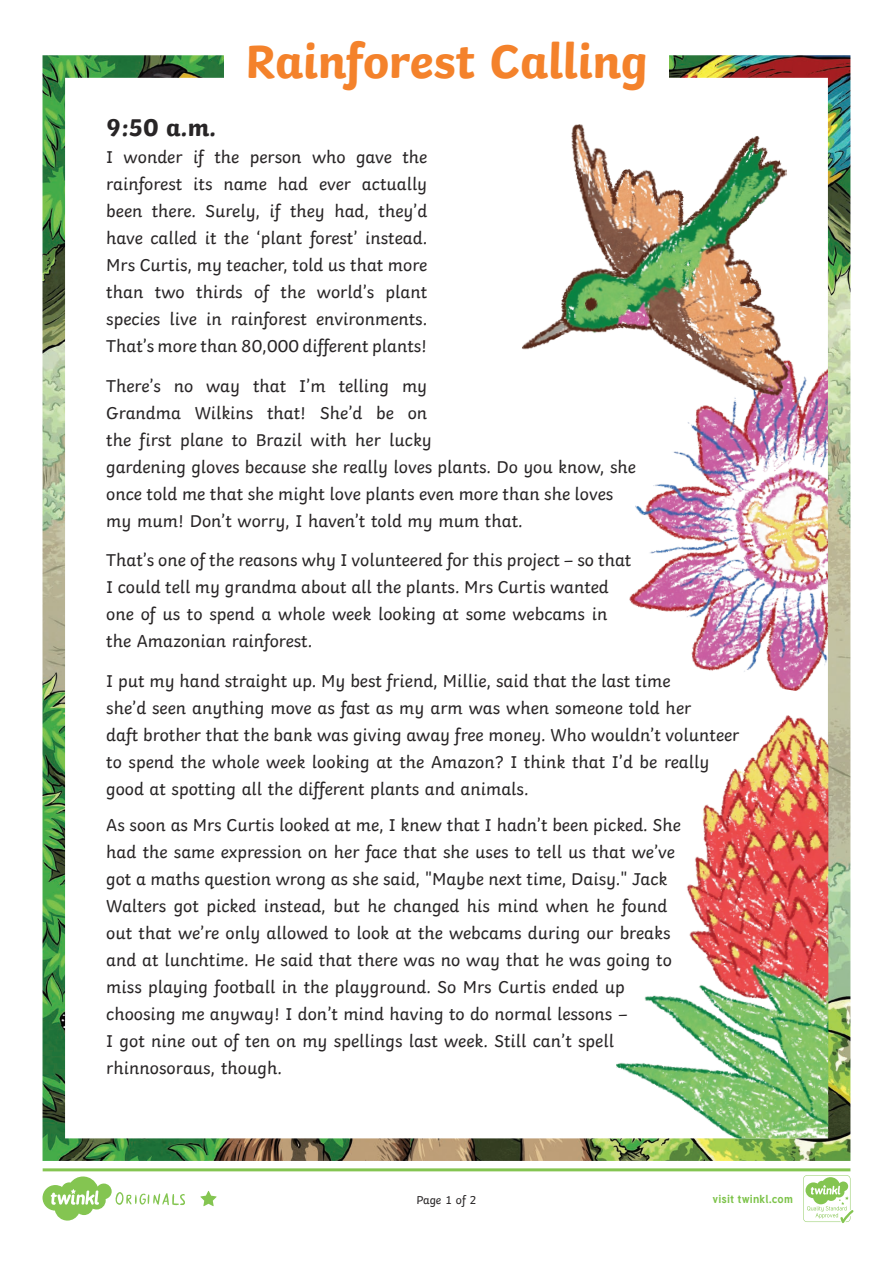
<style>
.page{position:relative;width:893px;height:1263px;background:#fff}
.page>*{position:absolute;margin:0;border:0;box-sizing:border-box;transform-origin:0 0}
.Heading_1{font:700 49.5px "Twinkl";letter-spacing:-.01em;color:#f4822b}
.Heading_2{font:700 25.5px "Twinkl";color:#282526}
.KS2_Body_Copy{font:18px/27px "Twinkl";color:#282526}
.Page_Numbers{font:12px "Twinkl";letter-spacing:-.005em;color:#282526}
.t1{font:700 11.4px "Tuffy";letter-spacing:.015em;color:#7dc34a}
</style>
<div class="page">
<img style="left:43px;top:55px;width:807px;height:1106px">
<div style="left:224px;top:24px;width:445px;height:75px;background:#fff"></div>
<img style="left:608px;top:711px;width:220px;height:427px">
<svg style="left:43px;top:1168px;width:810px;height:55px"></svg>
<p class="Heading_1" style="left:245px;top:20px;width:404px">Rainforest Calling</p>
<p class="Heading_2" style="left:106px;top:106px;width:112px">9:50 a.m.</p>
<p class="KS2_Body_Copy" style="left:106px;top:142px;width:323px;text-align:justify">I wonder if the person who gave the rainforest its name had ever actually been there. Surely, if they had, they’d have called it the ‘plant forest’ instead.<br>Mrs Curtis, my teacher, told us that more than two thirds of the world’s plant species live in rainforest environments.<br>That’s more than 80,000 different plants!</p>
<p class="KS2_Body_Copy" style="left:106px;top:370px;width:531px">There’s no way that I’m telling my<br>Grandma Wilkins that! She’d be on<br>the first plane to Brazil with her lucky<br>gardening gloves because she really loves plants. Do you know, she once told me that she might love plants even more than she loves my mum! Don’t worry, I haven’t told my mum that.</p>
<p class="KS2_Body_Copy" style="left:106px;top:545px;width:527px">That’s one of the reasons why I volunteered for this project – so that I could tell my grandma about all the plants. Mrs Curtis wanted one of us to spend a whole week looking at some webcams in the Amazonian rainforest.</p>
<p class="KS2_Body_Copy" style="left:106px;top:666px;width:635px">I put my hand straight up. My best friend, Millie, said that the last time<br>she’d seen anything move as fast as my arm was when someone told her<br>daft brother that the bank was giving away free money. Who wouldn’t volunteer to spend the whole week looking at the Amazon? I think that I’d be really good at spotting all the different plants and animals.</p>
<p class="KS2_Body_Copy" style="left:106px;top:810px;width:576px">As soon as Mrs Curtis looked at me, I knew that I hadn’t been picked. She had the same expression on her face that she uses to tell us that we’ve got a maths question wrong as she said, "Maybe next time, Daisy." Jack Walters got picked instead, but he changed his mind when he found out that we’re only allowed to look at the webcams during our breaks and at lunchtime. He said that there was no way that he was going to miss playing football in the playground. So Mrs Curtis ended up choosing me anyway! I don’t mind having to do normal lessons –<br>I got nine out of ten on my spellings last week. Still can’t spell rhinnosoraus, though.</p>
<p class="Page_Numbers" style="left:416px;top:1191px;width:62px">Page 1 of 2</p>
<p class="t1" style="left:712px;top:1190px;width:82px">visit twinkl.com</p>
</div>
